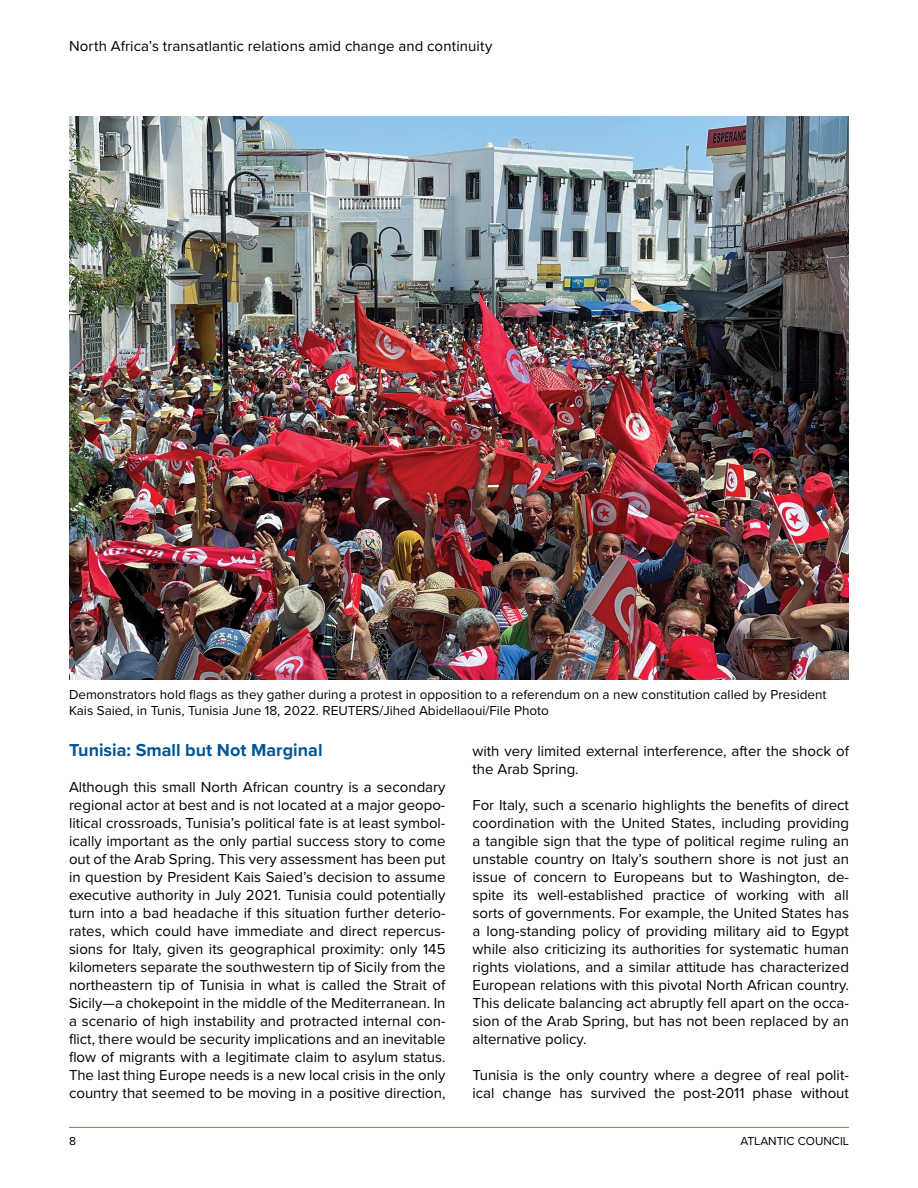
<style>
.page{position:relative;width:918px;height:1188px;background:#fff}
.page>*{position:absolute;margin:0;border:0;box-sizing:border-box;transform-origin:0 0}
.t1{font:700 18px "Proxima Nova";color:#005596}
.t2{font:15px/18px "Proxima Nova";color:#000;text-align:justify}
.t3{font:13.5px/16.5px "Proxima Nova";color:#000}
.t4{font:12px "Proxima Nova";color:#000}
</style>
<div class="page">
<hr style="left:69px;top:1127px;width:780px;height:1px;background:#7c9d66">
<img style="left:69px;top:117px;width:780px;height:562px">
<p class="t2" style="left:69px;top:37px;width:425px">North Africa’s transatlantic relations amid change and continuity</p>
<p class="t3" style="left:69px;top:686px;width:759px">Demonstrators hold flags as they gather during a protest in opposition to a referendum on a new constitution called by President<br>Kais Saied, in Tunis, Tunisia June 18, 2022. REUTERS/Jihed Abidellaoui/File Photo</p>
<p class="t1" style="left:69px;top:737px;width:255px">Tunisia: Small but Not Marginal</p>
<p class="t2" style="left:69px;top:777px;width:378px">Although this small North African country is a secondary regional actor at best and is not located at a major geopo&shy;litical crossroads, Tunisia’s political fate is at least symbol&shy;ically important as the only partial success story to come out of the Arab Spring. This very assessment has been put in question by President Kais Saied’s decision to assume executive authority in July 2021. Tunisia could potentially turn into a bad headache if this situation further deterio&shy;rates, which could have immediate and direct repercus&shy;sions for Italy, given its geographical proximity: only 145 kilometers separate the southwestern tip of Sicily from the northeastern tip of Tunisia in what is called the Strait of Sicily—a chokepoint in the middle of the Mediterranean. In a scenario of high instability and protracted internal con&shy;flict, there would be security implications and an inevitable flow of migrants with a legitimate claim to asylum status.<br>The last thing Europe needs is a new local crisis in the only country that seemed to be moving in a positive direction,</p>
<p class="t2" style="left:472px;top:741px;width:378px">with very limited external interference, after the shock of the Arab Spring.</p>
<p class="t2" style="left:472px;top:795px;width:378px">For Italy, such a scenario highlights the benefits of direct coordination with the United States, including providing a tangible sign that the type of political regime ruling an unstable country on Italy’s southern shore is not just an issue of concern to Europeans but to Washington, de&shy;spite its well-established practice of working with all sorts of governments. For example, the United States has a long-standing policy of providing military aid to Egypt while also criticizing its authorities for systematic human rights violations, and a similar attitude has characterized European relations with this pivotal North African country.<br>This delicate balancing act abruptly fell apart on the occa&shy;sion of the Arab Spring, but has not been replaced by an alternative policy.</p>
<p class="t2" style="left:472px;top:1065px;width:378px">Tunisia is the only country where a degree of real polit&shy;ical change has survived the post-2011 phase without</p>
<p class="t4" style="left:69px;top:1132px;width:8px">8</p>
<p class="t4" style="left:740px;top:1132px;width:110px">ATLANTIC COUNCIL</p>
</div>
